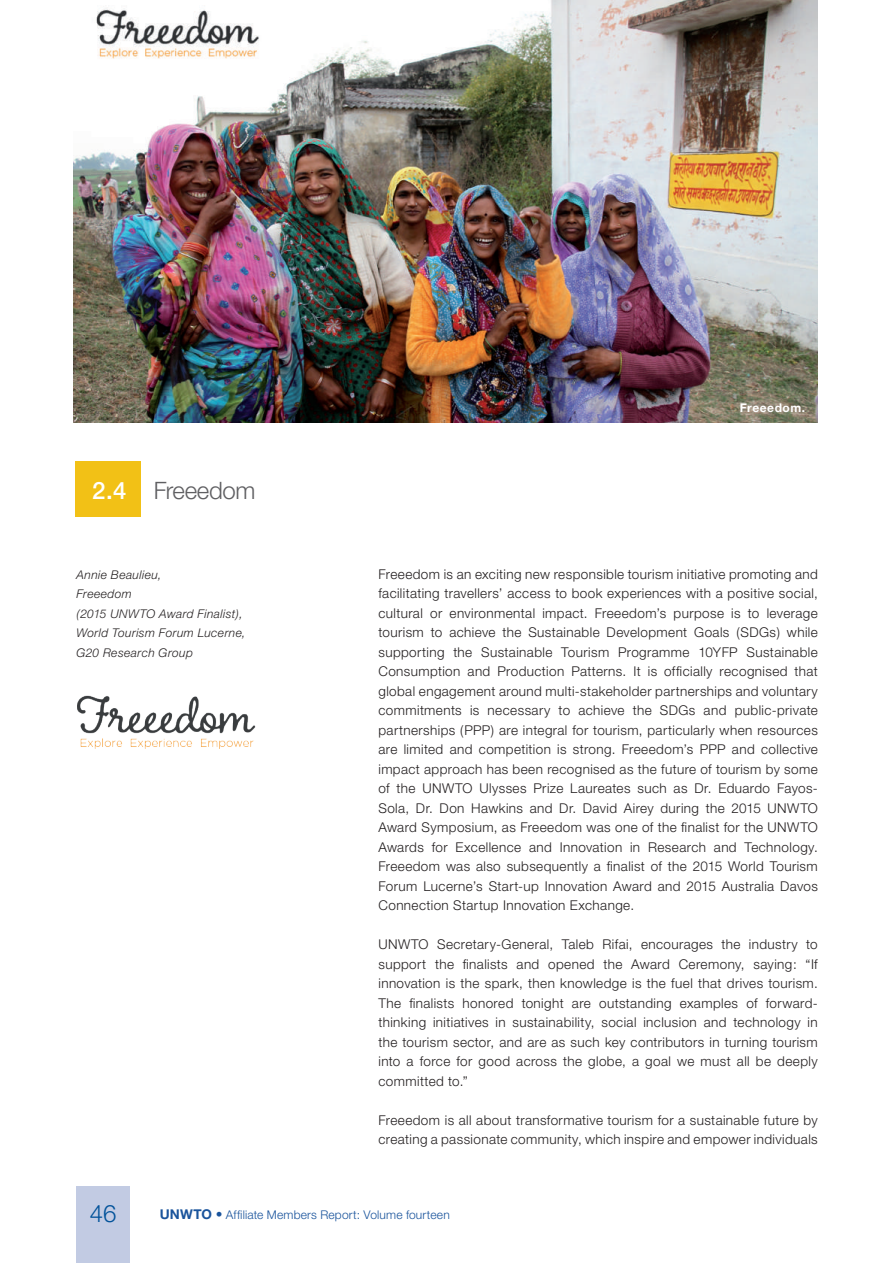
<style>
.page{position:relative;width:893px;height:1263px;background:#fff}
.page>*{position:absolute;margin:0;border:0;box-sizing:border-box;transform-origin:0 0}
.t1{font:300 24px "Helvetica Neue";letter-spacing:-.02em;color:#5f5f62}
.t2{font:300 24px "Helvetica Neue";color:#01529a}
.t3{font:300 13.5px/19.5px "Helvetica Neue";letter-spacing:.03em;color:#231f20;text-align:justify}
.t4{font:italic 300 12px/19.5px "Helvetica Neue";letter-spacing:.035em;color:#231f20}
.t5{font:300 12px "Helvetica Neue";letter-spacing:.015em;color:#1a549c}
.t6{font:700 12px "Helvetica Neue";letter-spacing:.045em;color:#fff}
.s1{font-weight:500;color:#fff}
.s2{font-weight:700;font-size:13.5px}
</style>
<div class="page">
<div style="left:77px;top:1186px;width:53px;height:77px;background:#c2cbe3"></div>
<div style="left:75px;top:462px;width:66px;height:55px;background:#f2c116"></div>
<img style="left:74px;top:0;width:744px;height:423px">
<img style="left:77px;top:696px;width:179px;height:53px">
<h1 class="t1" style="left:92px;top:475px;width:165px"><span class="s1">2.4</span> Freeedom</h1>
<p class="t4" style="left:77px;top:564px;width:171px">Annie Beaulieu,<br>Freeedom<br>(2015 UNWTO Award Finalist),<br>World Tourism Forum Lucerne,<br>G20 Research Group</p>
<p class="t6" style="left:740px;top:401px;width:67px">Freeedom.</p>
<p class="t3" style="left:378px;top:564px;width:441px">Freeedom is an exciting new responsible tourism initiative promoting and facilitating travellers’ access to book experiences with a positive social, cultural or environmental impact. Freeedom’s purpose is to leverage tourism to achieve the Sustainable Development Goals (SDGs) while supporting the Sustainable Tourism Programme 10YFP Sustainable Consumption and Production Patterns. It is officially recognised that global engagement around multi-stakeholder partnerships and voluntary commitments is necessary to achieve the SDGs and public-private partnerships (PPP) are integral for tourism, particularly when resources are limited and competition is strong. Freeedom’s PPP and collective impact approach has been recognised as the future of tourism by some of the UNWTO Ulysses Prize Laureates such as Dr. Eduardo Fayos-Sola, Dr. Don Hawkins and Dr. David Airey during the 2015 UNWTO Award Symposium, as Freeedom was one of the finalist for the UNWTO Awards for Excellence and Innovation in Research and Technology.<br>Freeedom was also subsequently a finalist of the 2015 World Tourism Forum Lucerne’s Start-up Innovation Award and 2015 Australia Davos Connection Startup Innovation Exchange.</p>
<p class="t3" style="left:378px;top:934px;width:441px">UNWTO Secretary-General, Taleb Rifai, encourages the industry to support the finalists and opened the Award Ceremony, saying: “If innovation is the spark, then knowledge is the fuel that drives tourism.<br>The finalists honored tonight are outstanding examples of forward&shy;thinking initiatives in sustainability, social inclusion and technology in the tourism sector, and are as such key contributors in turning tourism into a force for good across the globe, a goal we must all be deeply committed to.”</p>
<p class="t3" style="left:378px;top:1110px;width:441px">Freeedom is all about transformative tourism for a sustainable future by creating a passionate community, which inspire and empower individuals</p>
<h1 class="t2" style="left:90px;top:1199px;width:28px">46</h1>
<p class="t5" style="left:160px;top:1207px;width:292px"><span class="s2">UNWTO •</span> Affiliate Members Report: Volume fourteen</p>
</div>
